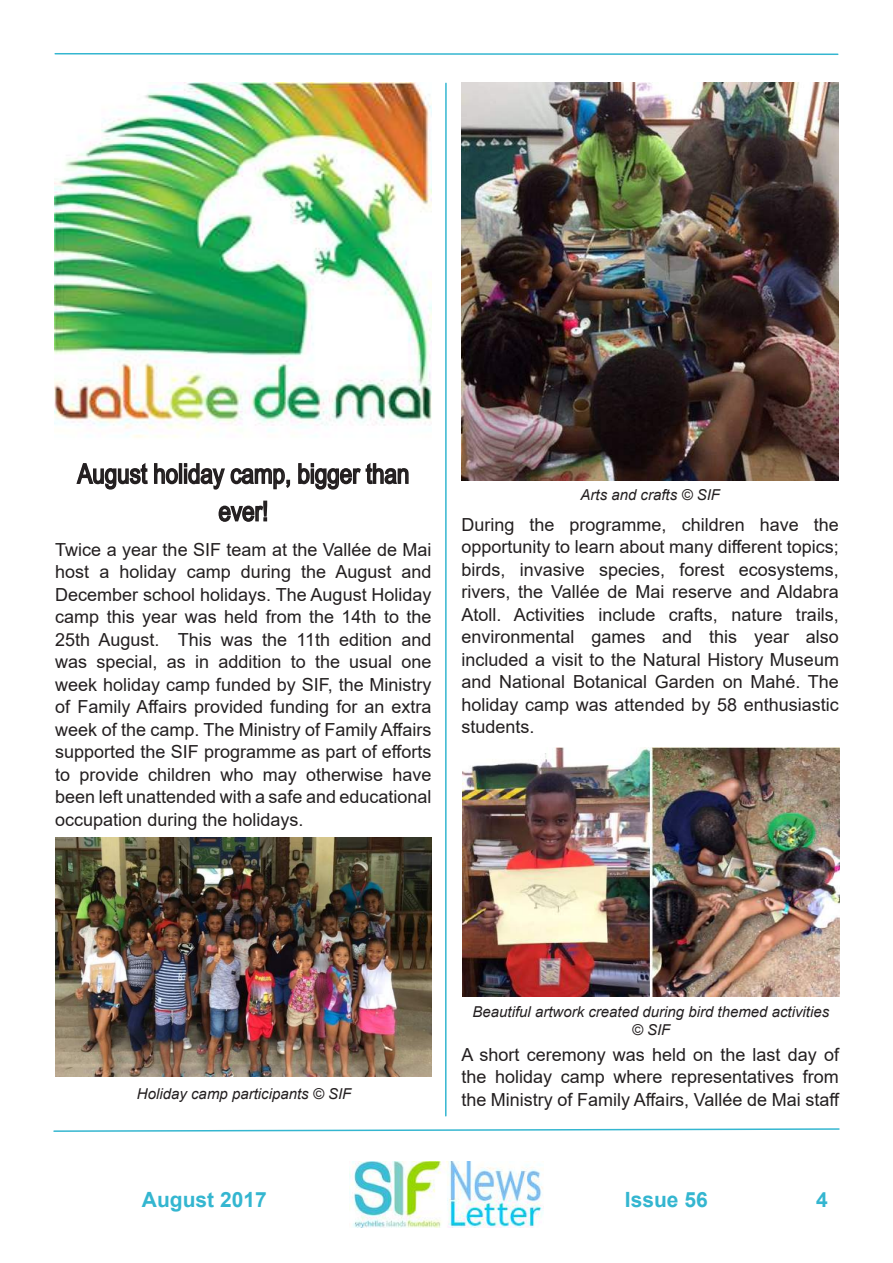
<style>
.page{position:relative;width:893px;height:1263px;background:#fff}
.page>*{position:absolute;margin:0;border:0;box-sizing:border-box;transform-origin:0 0}
.t1{font:27px/37.5px "Arial Narrow";color:#231f20;text-align:center}
.t2{font:700 21px "Arial";color:#34b6d0}
.t3{font:18px/22.5px "Arial";color:#231f20;text-align:justify}
.t4{font:italic 15px/18px "Arial";color:#231f20;text-align:center}
</style>
<div class="page">
<svg style="left:53px;top:1128px;width:787px;height:4px"></svg>
<img style="left:349px;top:1162px;width:194px;height:65px">
<svg style="left:76px;top:463px;width:215px;height:27px"></svg>
<svg style="left:298px;top:463px;width:111px;height:27px"></svg>
<svg style="left:218px;top:500px;width:50px;height:22px"></svg>
<img style="left:54px;top:83px;width:378px;height:355px">
<svg style="left:54px;top:53px;width:785px;height:2px;background:#66c7db"></svg>
<hr style="left:445px;top:83px;width:2px;height:1033px;background:#34b6d0">
<img style="left:55px;top:838px;width:377px;height:238px">
<img style="left:461px;top:83px;width:378px;height:397px">
<img style="left:462px;top:747px;width:378px;height:250px">
<h1 class="t1" style="left:77px;top:454px;width:333px">August holiday camp, bigger than ever!</h1>
<p class="t3" style="left:55px;top:538px;width:378px">Twice a year the SIF team at the Vallée de Mai host a holiday camp during the August and December school holidays. The August Holiday camp this year was held from the 14th to the 25th August. This was the 11th edition and was special, as in addition to the usual one week holiday camp funded by SIF, the Ministry of Family Affairs provided funding for an extra week of the camp. The Ministry of Family Affairs supported the SIF programme as part of efforts to provide children who may otherwise have been left unattended with a safe and educational occupation during the holidays.</p>
<p class="t4" style="left:581px;top:486px;width:141px">Arts and crafts © SIF</p>
<p class="t3" style="left:461px;top:513px;width:379px">During the programme, children have the opportunity to learn about many different topics; birds, invasive species, forest ecosystems, rivers, the Vallée de Mai reserve and Aldabra Atoll. Activities include crafts, nature trails, environmental games and this year also included a visit to the Natural History Museum and National Botanical Garden on Mahé. The holiday camp was attended by 58 enthusiastic students.</p>
<p class="t4" style="left:137px;top:1085px;width:216px">Holiday camp participants © SIF</p>
<p class="t4" style="left:472px;top:1003px;width:358px">Beautiful artwork created during bird themed activities © SIF</p>
<p class="t3" style="left:461px;top:1043px;width:380px">A short ceremony was held on the last day of the holiday camp where representatives from the Ministry of Family Affairs, Vallée de Mai staff</p>
<p class="t2" style="left:142px;top:1185px;width:126px">August 2017</p>
<p class="t2" style="left:625px;top:1185px;width:84px">Issue 56</p>
<p class="t2" style="left:816px;top:1184px;width:13px">4</p>
</div>
